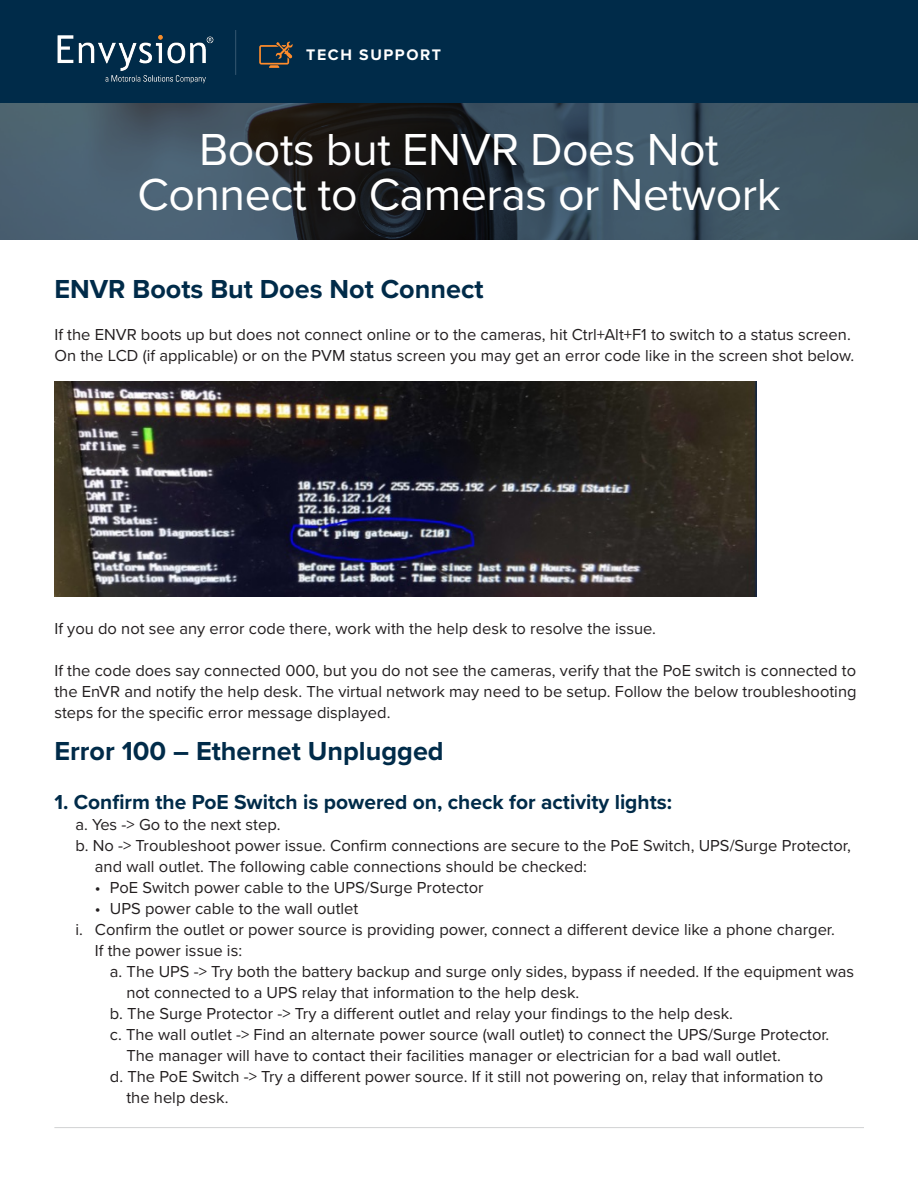
<style>
.page{position:relative;width:918px;height:1188px;background:#fff}
.page>*{position:absolute;margin:0;border:0;box-sizing:border-box;transform-origin:0 0}
.t1{font:46.5px/45px "Proxima Nova";letter-spacing:-.01em;color:#fff;text-align:center}
.t2{font:700 27px "Proxima Nova";color:#002b49}
.t3{font:700 21px "Proxima Nova";color:#002b49}
.t4{font:16.5px/21px "Proxima Nova";color:#231f20}
.t5{font:700 15.9px "Proxima Nova";letter-spacing:.1em;color:#fff}
</style>
<div class="page">
<svg style="left:0;top:102px;width:918px;height:137px;background:#374854"></svg>
<img style="left:54px;top:382px;width:702px;height:214px">
<hr style="left:54px;top:1127px;width:810px;height:1px;background:#d1d2d4">
<div style="left:0;top:0;width:918px;height:102px;background:#002b49"></div>
<hr style="left:235px;top:30px;width:1px;height:45px;background:#2c506a">
<img style="left:57px;top:34px;width:157px;height:50px">
<svg style="left:259px;top:42px;width:34px;height:26px"></svg>
<p class="t5" style="left:306px;top:43px;width:136px">TECH SUPPORT</p>
<p class="t1" style="left:137px;top:125px;width:645px">Boots but ENVR Does Not<br>Connect to Cameras or Network</p>
<p class="t2" style="left:54px;top:268px;width:431px">ENVR Boots But Does Not Connect</p>
<p class="t4" style="left:54px;top:323px;width:802px">If the ENVR boots up but does not connect online or to the cameras, hit Ctrl+Alt+F1 to switch to a status screen.<br>On the LCD (if applicable) or on the PVM status screen you may get an error code like in the screen shot below.</p>
<p class="t4" style="left:54px;top:617px;width:603px">If you do not see any error code there, work with the help desk to resolve the issue.</p>
<p class="t4" style="left:54px;top:659px;width:804px;text-align:justify">If the code does say connected 000, but you do not see the cameras, verify that the PoE switch is connected to the EnVR and notify the help desk. The virtual network may need to be setup. Follow the below troubleshooting steps for the specific error message displayed.</p>
<p class="t2" style="left:54px;top:730px;width:391px">Error 100 – Ethernet Unplugged</p>
<p class="t3" style="left:54px;top:786px;width:619px">1. Confirm the PoE Switch is powered on, check for activity lights:</p>
<p class="t4" style="left:75px;top:813px;width:207px">a. Yes -&gt; Go to the next step.</p>
<p class="t4" style="left:95px;top:834px;width:757px;text-indent:-20px">b. No -&gt; Troubleshoot power issue. Confirm connections are secure to the PoE Switch, UPS/Surge Protector, and wall outlet. The following cable connections should be checked:</p>
<p class="t4" style="left:95px;top:876px;width:390px">• PoE Switch power cable to the UPS/Surge Protector</p>
<p class="t4" style="left:95px;top:897px;width:265px">• UPS power cable to the wall outlet</p>
<p class="t4" style="left:95px;top:918px;width:741px;text-indent:-20px">i. Confirm the outlet or power source is providing power, connect a different device like a phone charger.<br>If the power issue is:</p>
<p class="t4" style="left:126px;top:960px;width:729px;text-indent:-16px">a. The UPS -&gt; Try both the battery backup and surge only sides, bypass if needed. If the equipment was not connected to a UPS relay that information to the help desk.</p>
<p class="t4" style="left:110px;top:1002px;width:625px">b. The Surge Protector -&gt; Try a different outlet and relay your findings to the help desk.</p>
<p class="t4" style="left:126px;top:1023px;width:705px;text-indent:-16px">c. The wall outlet -&gt; Find an alternate power source (wall outlet) to connect the UPS/Surge Protector.<br>The manager will have to contact their facilities manager or electrician for a bad wall outlet.</p>
<p class="t4" style="left:126px;top:1065px;width:698px;text-indent:-16px">d. The PoE Switch -&gt; Try a different power source. If it still not powering on, relay that information to the help desk.</p>
</div>
